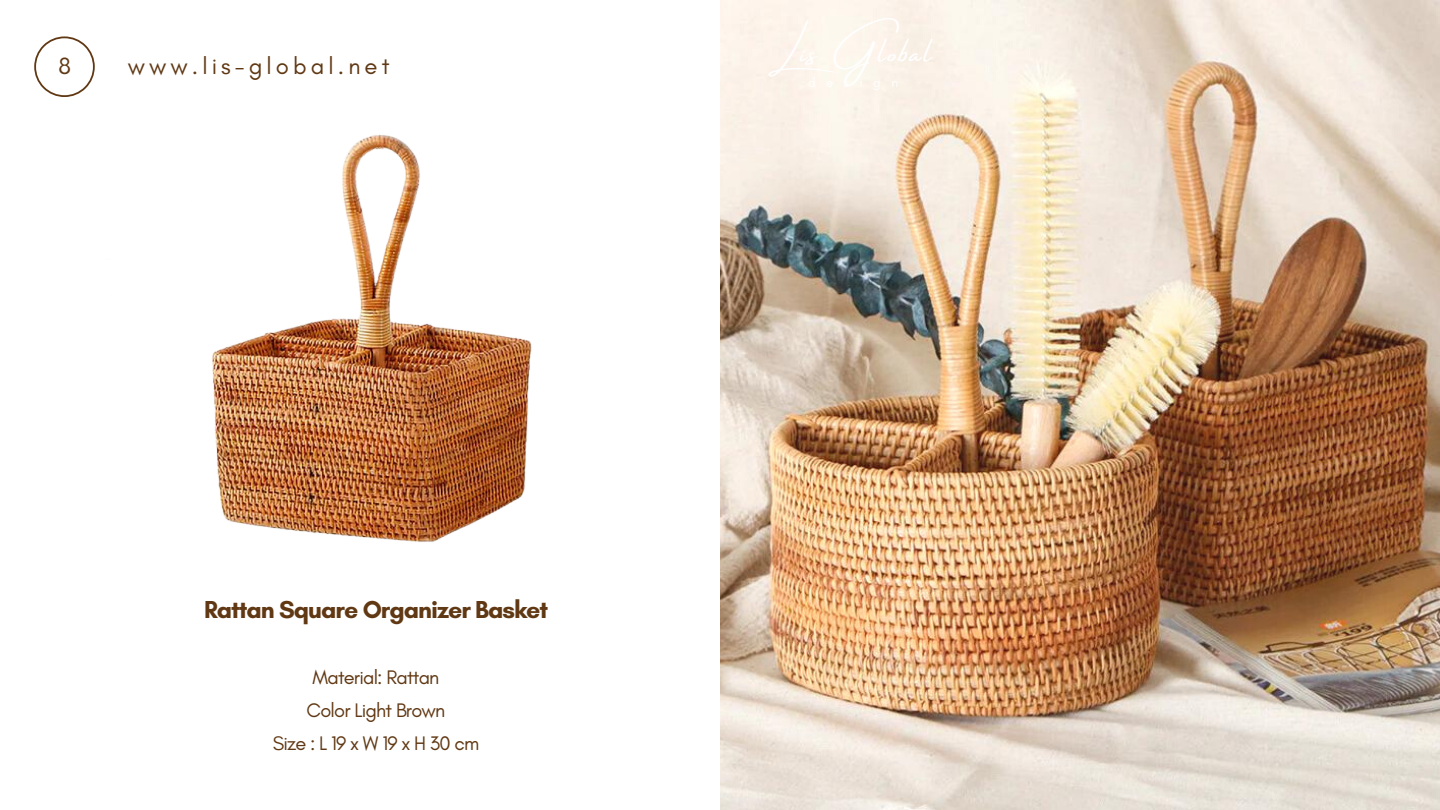
<style>
.page{position:relative;width:1440px;height:810px;background:#fff}
.page>*{position:absolute;margin:0;border:0;box-sizing:border-box;transform-origin:0 0}
.t1{font:700 25px "Glacial Indifference";letter-spacing:-.04em;color:#603813}
.t2{font:23.9px "Glacial Indifference";letter-spacing:.17em;color:#603813}
.t3{font:20px/33px "Glacial Indifference";letter-spacing:-.04em;color:#603813;text-align:center}
</style>
<div class="page">
<img style="left:721px;top:1px;width:718px;height:809px">
<svg style="left:34px;top:36px;width:30px;height:61px"></svg>
<img style="left:64px;top:36px;width:468px;height:506px">
<p class="t2" style="left:58px;top:51px;width:14px">8</p>
<p class="t2" style="left:128px;top:51px;width:263px">www.lis-global.net</p>
<p class="t1" style="left:204px;top:594px;width:346px">Rattan Square Organizer Basket</p>
<p class="t3" style="left:273px;top:661px;width:208px">Material: Rattan<br>Color Light Brown<br>Size:L19xW19xH30cm</p>
</div>
